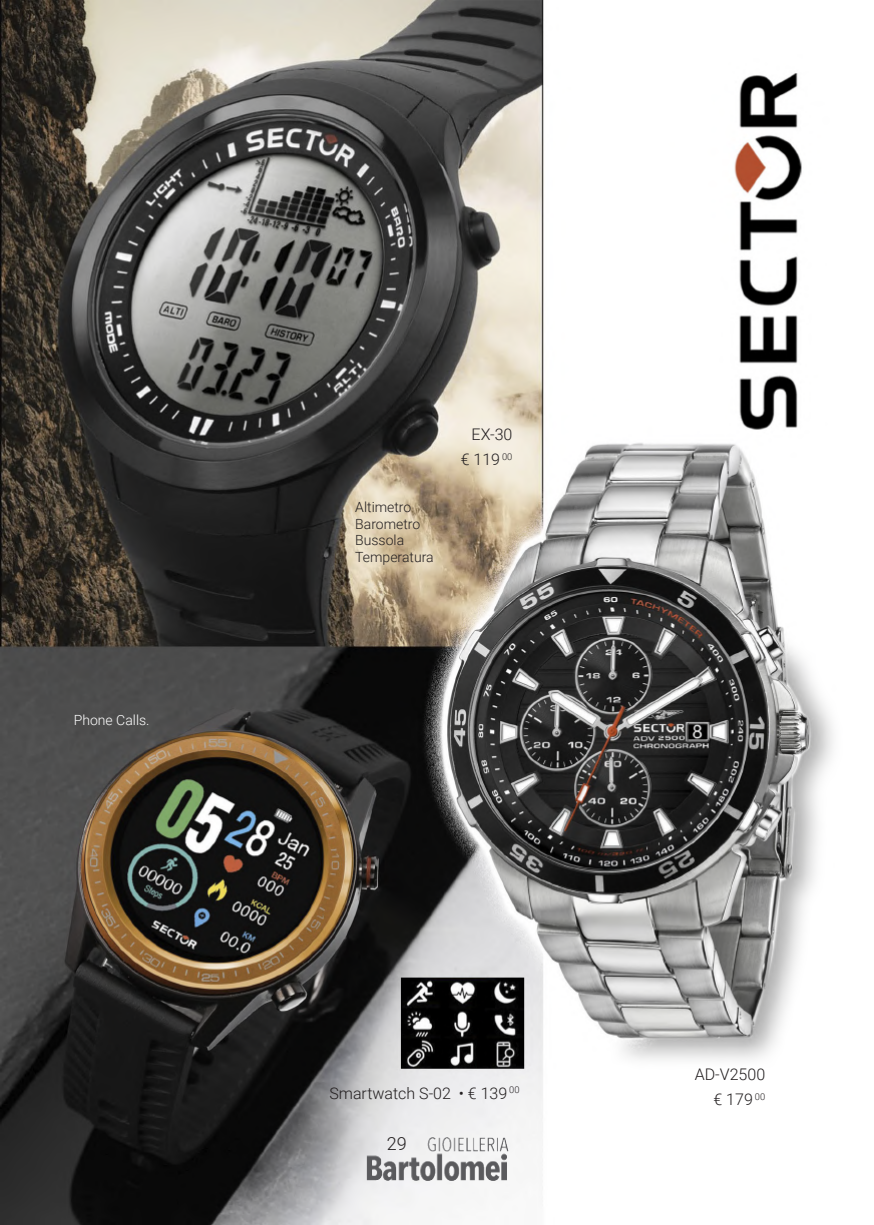
<style>
.page{position:relative;width:874px;height:1225px;background:#fff}
.page>*{position:absolute;margin:0;border:0;box-sizing:border-box;transform-origin:0 0}
.t1{font:300 18px "Roboto";color:#231f20}
.t2{font:300 16px/24.8px "Roboto";color:#231f20;text-align:center}
.t3{font:300 14px/16.8px "Roboto";color:#231f20}
.t4{font:300 14px "Roboto";color:#fff}
.t5{font:300 9.4px "Roboto";color:#231f20}
</style>
<div class="page">
<img style="left:0;top:0;width:833px;height:1224px">
<img style="left:364px;top:1135px;width:145px;height:45px">
<p class="t4" style="left:74px;top:710px;width:77px">Phone Calls.</p>
<p class="t3" style="left:355px;top:498px;width:80px">Altimetro<br>Barometro<br>Bussola<br>Temperatura</p>
<p class="t2" style="left:460px;top:421px;width:53px;text-align:right">EX-30 € 119 <sup>00</sup></p>
<p class="t2" style="left:694px;top:1061px;width:72px">AD-V2500 € 179</p>
<p class="t5" style="left:509px;top:1083px;width:12px">00</p>
<p class="t2" style="left:329px;top:1079px;width:179px">Smartwatch S-02 • € 139</p>
<p class="t5" style="left:754px;top:1089px;width:12px">00</p>
<p class="t1" style="left:386px;top:1131px;width:21px">29</p>
</div>
